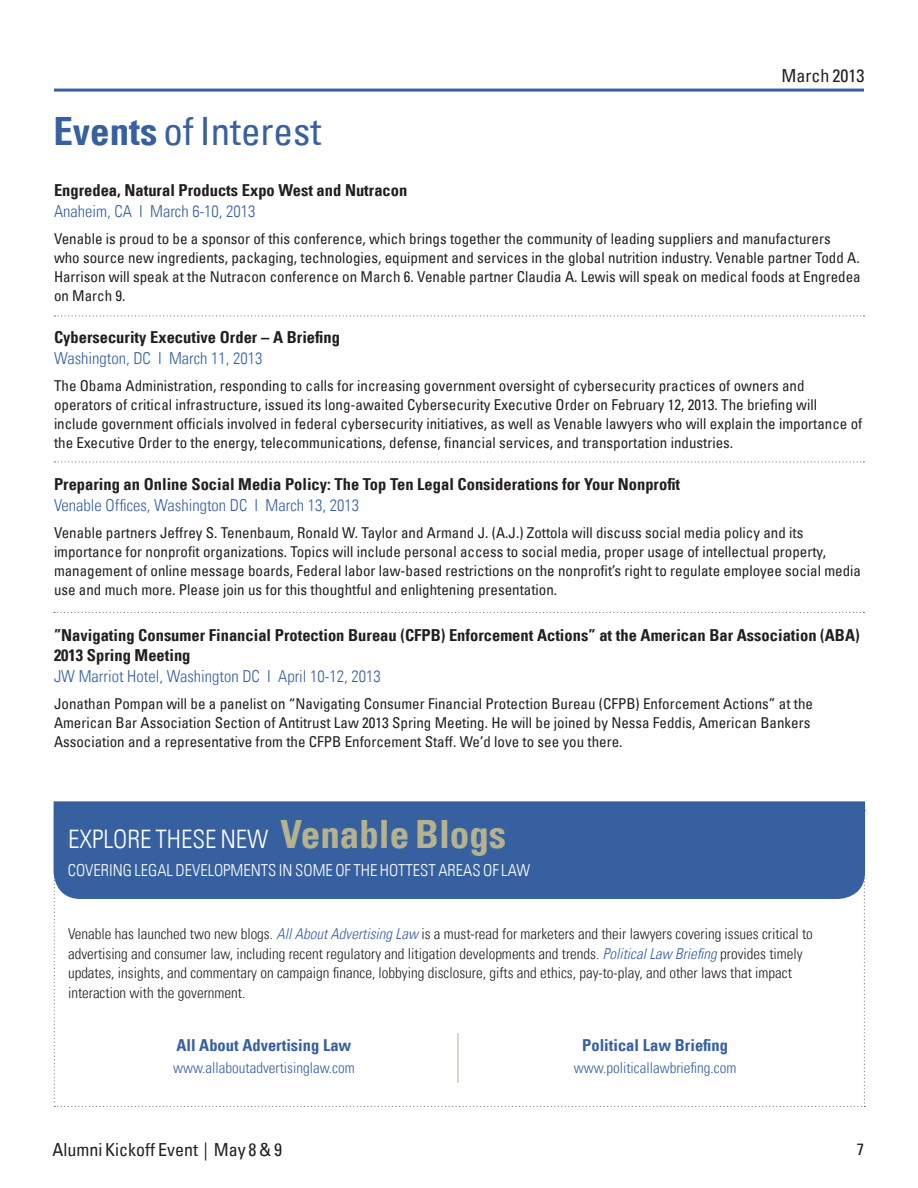
<style>
.page{position:relative;width:918px;height:1188px;background:#fff}
.page>*{position:absolute;margin:0;border:0;box-sizing:border-box;transform-origin:0 0}
.t1{font:condensed 39px "Univers LT";color:#3760a0}
.t2{font:300 condensed 25.5px "Univers LT";color:#fff}
.t3{font:condensed 18px "Univers LT";color:#231f20}
.t4{font:700 condensed 16.5px/21px "Univers LT";color:#231f20}
.t5{font:300 condensed 16.5px "Univers LT";color:#3760a0}
.t6{font:300 condensed 16.5px "Univers LT";color:#fff}
.t7{font:700 condensed 16.5px "Univers LT";color:#3760a0}
.t8{font:condensed 16.5px "Univers LT";color:#231f20}
.t9{font:condensed 15px/18.8px "Univers LT";color:#231f20}
.t10{font:300 condensed 15px/19.5px "Univers LT";color:#231f20}
.t11{font:300 condensed 15px "Univers LT";color:#3760a0}
.s1{font-weight:700}
.s2{font-weight:300;color:#3760a0}
.s3{font-weight:700;font-size:39px;color:#b6b28e}
.s4{font-style:italic;color:#3760a0}
</style>
<div class="page">
<hr style="left:54px;top:89px;width:810px;height:3px;background:#3760a0">
<svg style="left:55px;top:315px;width:809px;height:1px"></svg>
<div style="left:54px;top:801px;width:811px;height:98px;background:#3760a0"></div>
<hr style="left:458px;top:1033px;width:1px;height:50px;background:#b6b28e">
<svg style="left:54px;top:612px;width:810px;height:1px"></svg>
<svg style="left:55px;top:461px;width:809px;height:1px"></svg>
<p class="t1" style="left:53px;top:106px;width:269px"><span class="s1">Events</span> of Interest</p>
<p class="t3" style="left:782px;top:64px;width:84px">March 2013</p>
<p class="t4" style="left:54px;top:179px;width:355px">Engredea, Natural Products Expo West and Nutracon</p>
<p class="t5" style="left:54px;top:201px;width:203px">Anaheim, CA I March 6-10, 2013</p>
<p class="t9" style="left:54px;top:229px;width:808px">Venable is proud to be a sponsor of this conference, which brings together the community of leading suppliers and manufacturers<br>who source new ingredients, packaging, technologies, equipment and services in the global nutrition industry. Venable partner Todd A.<br>Harrison will speak at the Nutracon conference on March 6. Venable partner Claudia A. Lewis will speak on medical foods at Engredea on March 9.</p>
<p class="t4" style="left:54px;top:326px;width:287px">Cybersecurity Executive Order – A Briefing</p>
<p class="t5" style="left:54px;top:348px;width:210px">Washington, DC I March 11, 2013</p>
<p class="t9" style="left:54px;top:376px;width:810px">The Obama Administration, responding to calls for increasing government oversight of cybersecurity practices of owners and operators of critical infrastructure, issued its long-awaited Cybersecurity Executive Order on February 12, 2013. The briefing will include government officials involved in federal cybersecurity initiatives, as well as Venable lawyers who will explain the importance of the Executive Order to the energy, telecommunications, defense, financial services, and transportation industries.</p>
<p class="t4" style="left:54px;top:473px;width:628px">Preparing an Online Social Media Policy: The Top Ten Legal Considerations for Your Nonprofit<br><span class="s2">Venable Offices, Washington DC I March 13, 2013</span></p>
<p class="t9" style="left:54px;top:523px;width:808px">Venable partners Jeffrey S. Tenenbaum, Ronald W. Taylor and Armand J. (A.J.) Zottola will discuss social media policy and its importance for nonprofit organizations. Topics will include personal access to social media, proper usage of intellectual property, management of online message boards, Federal labor law-based restrictions on the nonprofit’s right to regulate employee social media use and much more. Please join us for this thoughtful and enlightening presentation.</p>
<p class="t4" style="left:54px;top:625px;width:807px;line-height:19.5px">”Navigating Consumer Financial Protection Bureau (CFPB) Enforcement Actions” at the American Bar Association (ABA)<br>2013 Spring Meeting</p>
<p class="t5" style="left:54px;top:666px;width:328px">JW Marriot Hotel, Washington DC I April 10-12, 2013</p>
<p class="t9" style="left:54px;top:694px;width:761px">Jonathan Pompan will be a panelist on “Navigating Consumer Financial Protection Bureau (CFPB) Enforcement Actions” at the<br>American Bar Association Section of Antitrust Law 2013 Spring Meeting. He will be joined by Nessa Feddis, American Bankers<br>Association and a representative from the CFPB Enforcement Staff. We’d love to see you there.</p>
<p class="t2" style="left:68px;top:824px;width:440px">EXPLORE THESE NEW <span class="s3">Venable Blogs</span></p>
<p class="t6" style="left:68px;top:860px;width:464px">COVERING LEGAL DEVELOPMENTS IN SOME OF THE HOTTEST AREAS OF LAW</p>
<p class="t10" style="left:68px;top:924px;width:746px">Venable has launched two new blogs. <span class="s4">All About Advertising Law</span> is a must-read for marketers and their lawyers covering issues critical to advertising and consumer law, including recent regulatory and litigation developments and trends. <span class="s4">Political Law Briefing</span> provides timely updates, insights, and commentary on campaign finance, lobbying disclosure, gifts and ethics, pay-to-play, and other laws that impact interaction with the government.</p>
<p class="t7" style="left:176px;top:1035px;width:177px">All About Advertising Law</p>
<p class="t11" style="left:173px;top:1059px;width:183px">www.allaboutadvertisinglaw.com</p>
<p class="t7" style="left:582px;top:1035px;width:147px">Political Law Briefing</p>
<p class="t11" style="left:574px;top:1059px;width:164px">www.politicallawbriefing.com</p>
<p class="t3" style="left:52px;top:1138px;width:231px">Alumni Kickoff Event | May 8 &amp; 9</p>
<p class="t8" style="left:857px;top:1139px;width:9px">7</p>
</div>
